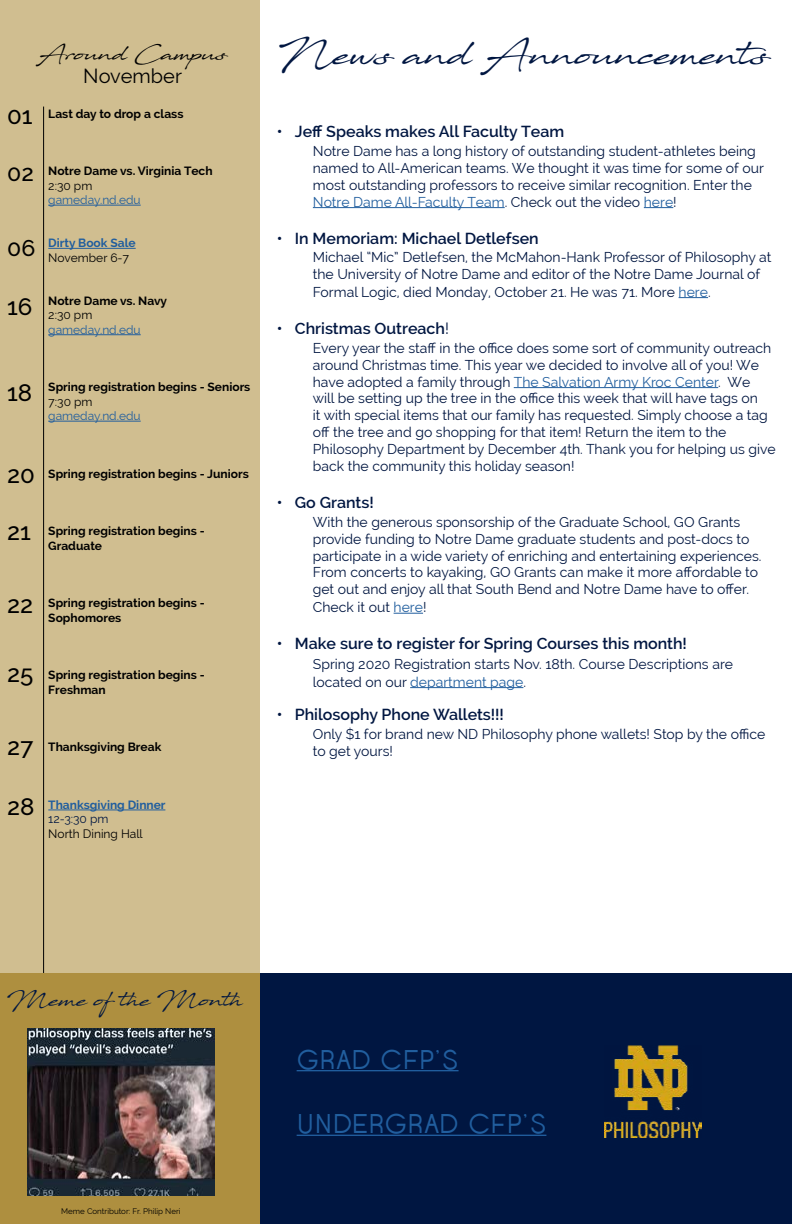
<style>
.page{position:relative;width:792px;height:1224px;background:#fff}
.page>*{position:absolute;margin:0;border:0;box-sizing:border-box;transform-origin:0 0}
.t1{font:33px "Javacom";color:#001641}
.t2{font:27px "Opificio";color:#215e9e}
.t3{font:500 24px "Raleway";color:#000}
.t4{font:500 23px "Raleway";color:#000}
.t5{font:20px "Javacom";color:#001641}
.t6{font:20px "Javacom";color:#000}
.t7{font:20px "Raleway";color:#000}
.t8{font:600 16px "Raleway";color:#001641}
.t9{font:14px/16.8px "Raleway";color:#001641}
.t10{font:700 12px/14.4px "Raleway";color:#000}
.t11{font:12px "Raleway";color:#000}
.t12{font:12px "Raleway";color:#215e9e}
.t13{font:700 12px "Raleway";color:#215e9e}
.t14{font:12px "Raleway";color:#001641}
.t15{font:8px "Raleway";color:#000}
.s1{color:#215e9e}
.s2{font-weight:400}
</style>
<div class="page">
<div style="left:0;top:0;width:260px;height:973px;background:#d0be90"></div>
<div style="left:260px;top:973px;width:532px;height:251px;background:#001641"></div>
<hr style="left:48px;top:205px;width:93px;height:1px;background:#215e9e">
<hr style="left:48px;top:248px;width:88px;height:1px;background:#215e9e">
<hr style="left:48px;top:334px;width:93px;height:1px;background:#215e9e">
<hr style="left:48px;top:421px;width:93px;height:1px;background:#215e9e">
<hr style="left:48px;top:810px;width:117px;height:1px;background:#215e9e">
<hr style="left:43px;top:107px;width:1px;height:1117px;background:#000">
<hr style="left:297px;top:1070px;width:162px;height:1px;background:#215e9e">
<hr style="left:297px;top:1135px;width:249px;height:1px;background:#215e9e">
<hr style="left:313px;top:207px;width:192px;height:1px;background:#215e9e">
<svg style="left:644px;top:207px;width:29px;height:1px"></svg>
<svg style="left:679px;top:297px;width:29px;height:1px"></svg>
<hr style="left:514px;top:387px;width:204px;height:1px;background:#215e9e">
<svg style="left:394px;top:613px;width:29px;height:1px"></svg>
<hr style="left:410px;top:687px;width:113px;height:1px;background:#215e9e">
<img style="left:605px;top:1045px;width:96px;height:92px">
<div style="left:0;top:973px;width:260px;height:251px;background:#ae8f3f"></div>
<img style="left:27px;top:1028px;width:188px;height:168px">
<h3 class="t6" style="left:38px;top:41px;width:191px">Around Campus</h3>
<h3 class="t7" style="left:83px;top:64px;width:100px">November</h3>
<p class="t10" style="left:48px;top:106px;width:137px">Last day to drop a class</p>
<h3 class="t3" style="left:7px;top:102px;width:27px">01</h3>
<h3 class="t4" style="left:7px;top:160px;width:28px">02</h3>
<h3 class="t4" style="left:7px;top:235px;width:30px">06</h3>
<h3 class="t3" style="left:7px;top:292px;width:27px">16</h3>
<p class="t10" style="left:48px;top:164px;width:166px">Notre Dame vs. Virginia Tech</p>
<p class="t11" style="left:48px;top:179px;width:46px">2:30 pm</p>
<p class="t12" style="left:48px;top:193px;width:94px">gameday.nd.edu</p>
<p class="t13" style="left:48px;top:236px;width:89px">Dirty Book Sale</p>
<p class="t11" style="left:48px;top:251px;width:82px">November 6-7</p>
<p class="t10" style="left:48px;top:294px;width:120px">Notre Dame vs. Navy</p>
<p class="t11" style="left:48px;top:308px;width:46px">2:30 pm</p>
<p class="t12" style="left:48px;top:323px;width:94px">gameday.nd.edu</p>
<h3 class="t3" style="left:7px;top:378px;width:27px">18</h3>
<p class="t10" style="left:48px;top:380px;width:204px">Spring registration begins - Seniors</p>
<p class="t11" style="left:48px;top:395px;width:46px">7:30 pm</p>
<p class="t12" style="left:48px;top:409px;width:94px">gameday.nd.edu</p>
<h3 class="t3" style="left:7px;top:461px;width:29px">20</h3>
<p class="t10" style="left:48px;top:466px;width:202px">Spring registration begins - Juniors</p>
<h3 class="t3" style="left:7px;top:518px;width:25px">21</h3>
<p class="t10" style="left:48px;top:524px;width:158px">Spring registration begins -<br>Graduate</p>
<h3 class="t3" style="left:7px;top:590px;width:28px">22</h3>
<p class="t10" style="left:48px;top:596px;width:158px">Spring registration begins -<br>Sophomores</p>
<h3 class="t3" style="left:7px;top:660px;width:28px">25</h3>
<p class="t10" style="left:48px;top:668px;width:158px">Spring registration begins -<br>Freshman</p>
<h3 class="t3" style="left:7px;top:733px;width:28px">27</h3>
<h3 class="t3" style="left:7px;top:792px;width:29px">28</h3>
<p class="t10" style="left:48px;top:740px;width:115px">Thanksgiving Break</p>
<p class="t13" style="left:48px;top:798px;width:119px">Thanksgiving Dinner</p>
<p class="t14" style="left:48px;top:812px;width:62px">12-3:30 pm</p>
<p class="t11" style="left:48px;top:827px;width:96px">North Dining Hall</p>
<h1 class="t1" style="left:277px;top:32px;width:494px">News and Announcements</h1>
<p class="t8" style="left:277px;top:122px;width:289px">• Jeff Speaks makes All Faculty Team</p>
<p class="t9" style="left:313px;top:143px;width:453px">Notre Dame has a long history of outstanding student-athletes being named to All-American teams. We thought it was time for some of our most outstanding professors to receive similar recognition. Enter the <span class="s1">Notre Dame All-Faculty Team</span>. Check out the video <span class="s1">here</span>!</p>
<p class="t8" style="left:277px;top:229px;width:263px">• In Memoriam: Michael Detlefsen</p>
<p class="t9" style="left:313px;top:248px;width:460px;line-height:17.4px">Michael “Mic” Detlefsen, the McMahon-Hank Professor of Philosophy at the University of Notre Dame and editor of the Notre Dame Journal of<br>Formal Logic, died Monday, October 21. He was 71. More <span class="s1">here</span>.</p>
<p class="t8" style="left:277px;top:319px;width:174px">• Christmas Outreach<span class="s2">!</span></p>
<p class="t9" style="left:313px;top:340px;width:464px">Every year the staff in the office does some sort of community outreach around Christmas time. This year we decided to involve all of you! We have adopted a family through <span class="s1">The Salvation Army Kroc Center</span>. We<br>will be setting up the tree in the office this week that will have tags on<br>it with special items that our family has requested. Simply choose a tag off the tree and go shopping for that item! Return the item to the Philosophy Department by December 4th. Thank you for helping us give back the community this holiday season!</p>
<p class="t8" style="left:277px;top:493px;width:98px">• Go Grants!</p>
<p class="t9" style="left:313px;top:513px;width:450px">With the generous sponsorship of the Graduate School, GO Grants provide funding to Notre Dame graduate students and post-docs to participate in a wide variety of enriching and entertaining experiences.<br>From concerts to kayaking, GO Grants can make it more affordable to get out and enjoy all that South Bend and Notre Dame have to offer.<br>Check it out <span class="s1">here</span>!</p>
<p class="t8" style="left:277px;top:635px;width:412px">• Make sure to register for Spring Courses this month!</p>
<p class="t9" style="left:313px;top:655px;width:422px;line-height:18px">Spring 2020 Registration starts Nov. 18th. Course Descriptions are located on our <span class="s1">department page</span>.</p>
<p class="t8" style="left:277px;top:705px;width:229px">• Philosophy Phone Wallets!!!</p>
<p class="t9" style="left:313px;top:726px;width:454px">Only $1 for brand new ND Philosophy phone wallets! Stop by the office to get yours!</p>
<h3 class="t5" style="left:7px;top:986px;width:238px">Meme of the Month</h3>
<p class="t15" style="left:61px;top:1207px;width:121px">Meme Contributor: Fr. Philip Neri</p>
<h2 class="t2" style="left:297px;top:1043px;width:163px">GRAD CFP’S</h2>
<h2 class="t2" style="left:297px;top:1108px;width:251px">UNDERGRAD CFP’S</h2>
</div>
